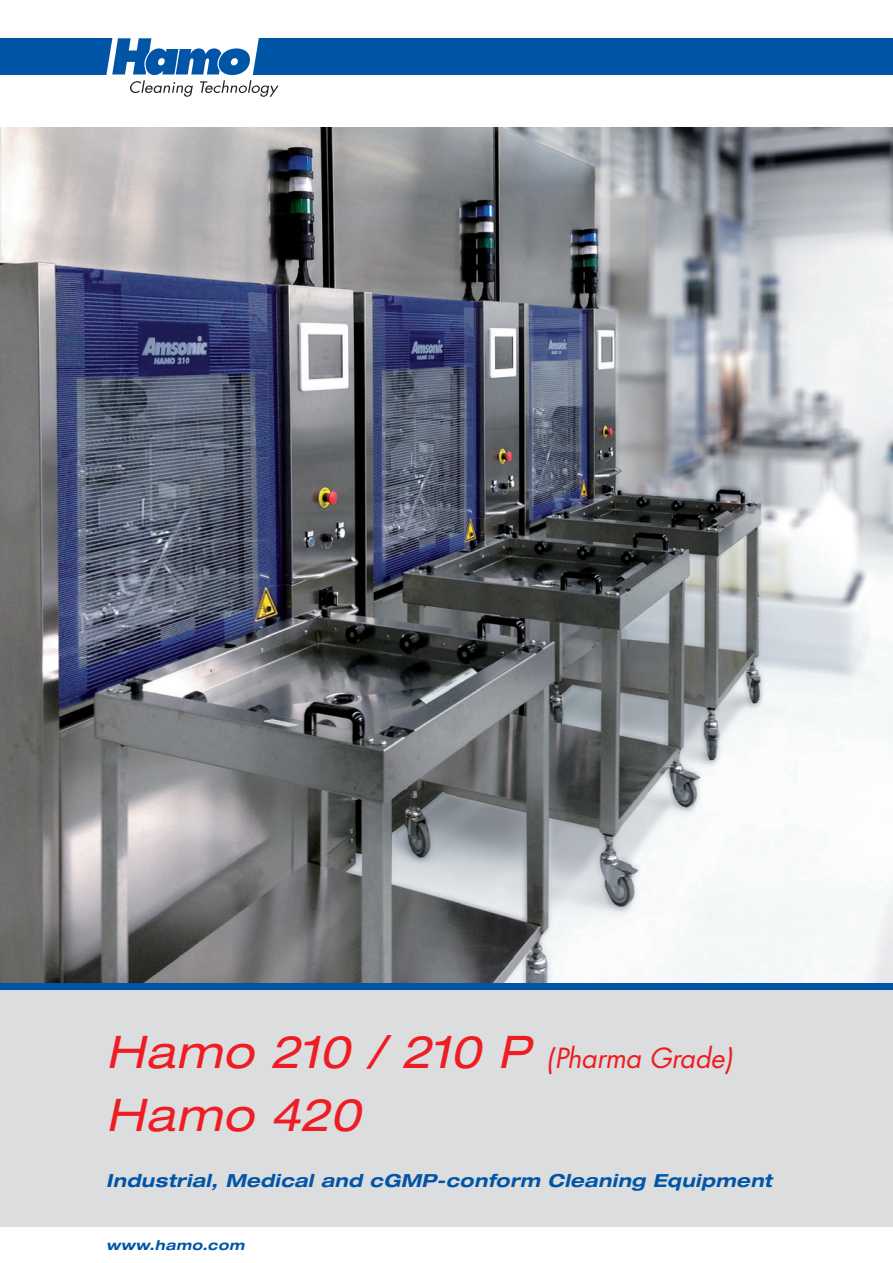
<style>
.page{position:relative;width:893px;height:1263px;background:#fff}
.page>*{position:absolute;margin:0;border:0;box-sizing:border-box;transform-origin:0 0}
.t1{font:italic expanded 45px "Helvetica Neue";letter-spacing:.02em;color:#ee1d23}
.t2{font:italic 27px "Futura";letter-spacing:-.01em;color:#ee1d23}
.t3{font:italic 700 expanded 18px "Helvetica Neue";letter-spacing:.025em;color:#0155a7}
.t4{font:italic 700 expanded 13.5px "Helvetica Neue";letter-spacing:.035em;color:#0155a7}
.s1{font-family:"Helvetica Neue";font-stretch:expanded;font-size:45px}
</style>
<div class="page">
<div style="left:0;top:38px;width:893px;height:36px;background:#0155a7"></div>
<svg style="left:105px;top:38px;width:174px;height:59px"></svg>
<div style="left:0;top:982px;width:893px;height:9px;background:#0155a7"></div>
<div style="left:0;top:991px;width:893px;height:236px;background:#dcdddf"></div>
<img style="left:0;top:128px;width:893px;height:854px">
<h2 class="t2" style="left:106px;top:1041px;width:628px"><span class="s1">Hamo 210 / 210 P</span> (Pharma Grade)</h2>
<h1 class="t1" style="left:106px;top:1088px;width:255px">Hamo 420</h1>
<p class="t3" style="left:106px;top:1169px;width:667px">Industrial, Medical and cGMP-conform Cleaning Equipment</p>
<p class="t4" style="left:106px;top:1237px;width:140px">www.hamo.com</p>
</div>
